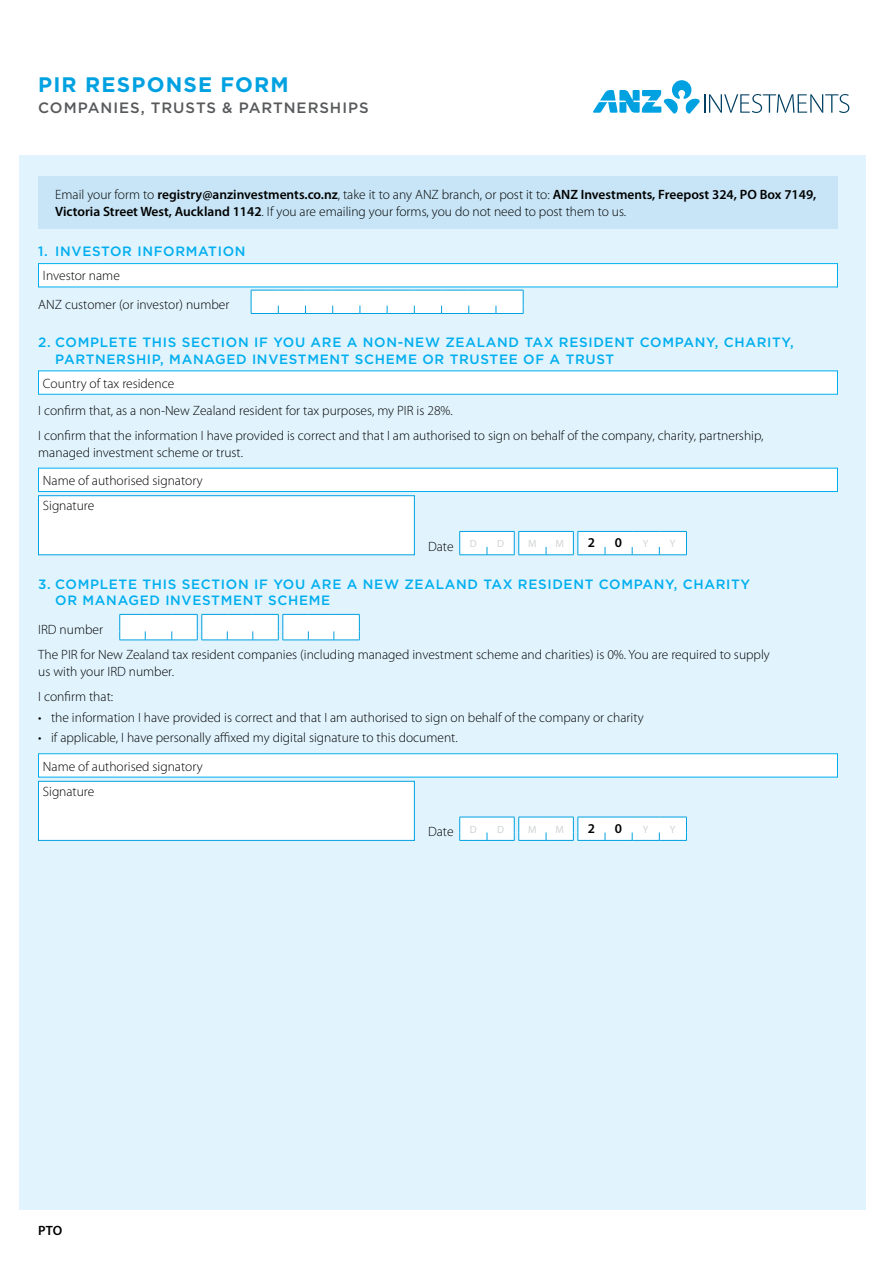
<style>
.page{position:relative;width:893px;height:1263px;background:#fff}
.page>*{position:absolute;margin:0;border:0;box-sizing:border-box;transform-origin:0 0}
.t1{font:700 21px "Gotham";letter-spacing:.055em;color:#00a1e0}
.t2{font:500 15px "Gotham";letter-spacing:.06em;color:#58595b}
.t3{font:300 13.5px/16.5px "Myriad Pro";color:#000}
.t4{font:500 13.5px/16.5px "Gotham";letter-spacing:.05em;color:#00aeef}
.t5{font:600 13.5px "Myriad Pro";color:#000}
.t6{font:10.5px "Myriad Pro";color:#d1d3d4}
.s1{font-weight:600}
</style>
<div class="page">
<div style="left:19px;top:155px;width:846px;height:1055px;background:#e1f4fd"></div>
<div style="left:38px;top:264px;width:799px;height:23px;background:#fff"></div>
<div style="left:38px;top:263px;width:800px;height:24px;border:1px solid #00aeef"></div>
<svg style="left:251px;top:290px;width:273px;height:24px;background:#e9f7fc"></svg>
<div style="left:38px;top:371px;width:799px;height:23px;background:#fff"></div>
<div style="left:38px;top:468px;width:799px;height:23px;background:#fff"></div>
<div style="left:38px;top:468px;width:800px;height:24px;border:1px solid #00aeef"></div>
<div style="left:38px;top:496px;width:376px;height:59px;background:#fff"></div>
<div style="left:38px;top:495px;width:377px;height:60px;border:1px solid #00a1e0"></div>
<svg style="left:459px;top:531px;width:228px;height:24px;background:#e5f5fb"></svg>
<svg style="left:119px;top:614px;width:241px;height:27px;background:#e4f5fb"></svg>
<div style="left:38px;top:754px;width:799px;height:23px;background:#fff"></div>
<div style="left:38px;top:781px;width:376px;height:59px;background:#fff"></div>
<div style="left:38px;top:781px;width:377px;height:60px;border:1px solid #00a1e0"></div>
<svg style="left:459px;top:817px;width:228px;height:24px;background:#e6f5fb"></svg>
<svg style="left:593px;top:80px;width:256px;height:34px"></svg>
<div style="left:38px;top:176px;width:800px;height:53px;background:#c7e5f6"></div>
<h1 class="t1" style="left:38px;top:70px;width:252px">PIR RESPONSE FORM</h1>
<p class="t2" style="left:38px;top:98px;width:332px">COMPANIES, TRUSTS &amp; PARTNERSHIPS</p>
<p class="t3" style="left:55px;top:186px;width:763px">Email your form to <span class="s1">registry@anzinvestments.co.nz</span>, take it to any ANZ branch, or post it to: <span class="s1">ANZ Investments, Freepost 324, PO Box 7149,<br>Victoria Street West, Auckland 1142</span>. If you are emailing your forms, you do not need to post them to us.</p>
<p class="t4" style="left:38px;top:243px;width:209px">1. INVESTOR INFORMATION</p>
<p class="t3" style="left:38px;top:261px;width:193px;line-height:29.1px;text-indent:5px">Investor name<br>ANZ customer (or investor) number</p>
<p class="t4" style="left:55px;top:334px;width:740px;text-indent:-17px">2. COMPLETE THIS SECTION IF YOU ARE A NON-NEW ZEALAND TAX RESIDENT COMPANY, CHARITY,<br>PARTNERSHIP, MANAGED INVESTMENT SCHEME OR TRUSTEE OF A TRUST</p>
<p class="t3" style="left:38px;top:369px;width:416px;line-height:27.6px;text-indent:5px">Country of tax residence<br>I confirm that, as a non-New Zealand resident for tax purposes, my PIR is 28%.</p>
<p class="t3" style="left:38px;top:427px;width:727px">I confirm that the information I have provided is correct and that I am authorised to sign on behalf of the company, charity, partnership, managed investment scheme or trust.</p>
<p class="t3" style="left:43px;top:468px;width:161px;line-height:25.3px">Name of authorised signatory<br>Signature</p>
<p class="t3" style="left:428px;top:538px;width:50px">Date <sup>D</sup></p>
<p class="t6" style="left:497px;top:537px;width:8px">D</p>
<p class="t6" style="left:528px;top:537px;width:10px">M</p>
<p class="t6" style="left:555px;top:537px;width:10px">M</p>
<p class="t5" style="left:588px;top:534px;width:9px">2</p>
<p class="t5" style="left:615px;top:534px;width:9px">0</p>
<p class="t6" style="left:643px;top:537px;width:7px">Y</p>
<p class="t6" style="left:670px;top:537px;width:7px">Y</p>
<p class="t4" style="left:55px;top:575px;width:696px;text-indent:-17px">3. COMPLETE THIS SECTION IF YOU ARE A NEW ZEALAND TAX RESIDENT COMPANY, CHARITY<br>OR MANAGED INVESTMENT SCHEME</p>
<p class="t3" style="left:38px;top:617px;width:733px;line-height:25px">IRD number<br>The PIR for New Zealand tax resident companies (including managed investment scheme and charities) is 0%. You are required to supply</p>
<p class="t3" style="left:38px;top:659px;width:137px;line-height:25px">us with your IRD number.<br>I confirm that:</p>
<p class="t3" style="left:38px;top:709px;width:607px">• the information I have provided is correct and that I am authorised to sign on behalf of the company or charity</p>
<p class="t3" style="left:43px;top:724px;width:416px;line-height:28.2px;text-indent:-5px">• if applicable, I have personally affixed my digital signature to this document.<br>Name of authorised signatory</p>
<p class="t3" style="left:43px;top:783px;width:53px">Signature</p>
<p class="t3" style="left:428px;top:823px;width:50px">Date <sup>D</sup></p>
<p class="t6" style="left:497px;top:822px;width:8px">D</p>
<p class="t6" style="left:528px;top:822px;width:10px">M</p>
<p class="t6" style="left:555px;top:822px;width:10px">M</p>
<p class="t5" style="left:588px;top:819px;width:9px">2</p>
<p class="t5" style="left:615px;top:819px;width:9px">0</p>
<p class="t6" style="left:643px;top:822px;width:7px">Y</p>
<p class="t6" style="left:670px;top:822px;width:7px">Y</p>
<p class="t5" style="left:38px;top:1222px;width:26px">PTO</p>
</div>
